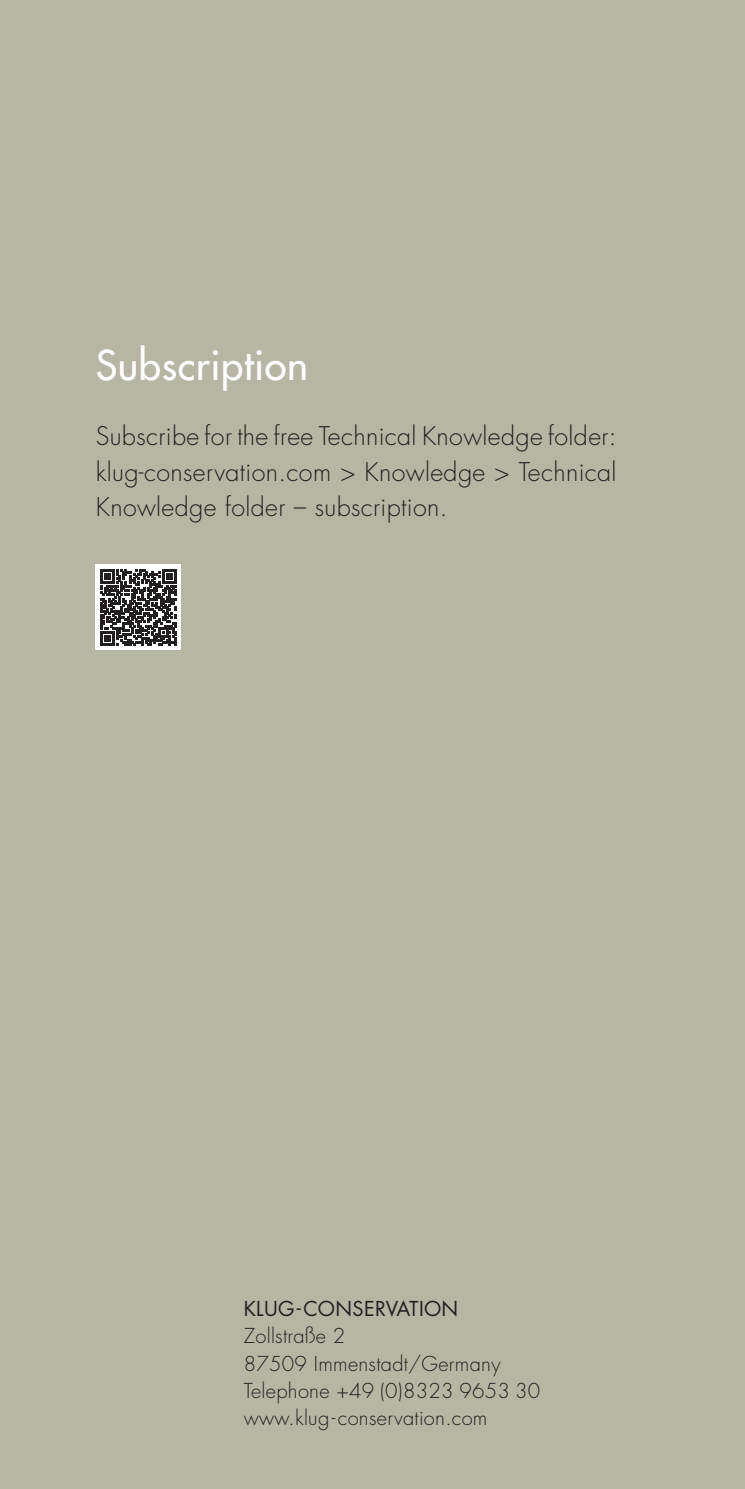
<style>
.page{position:relative;width:745px;height:1489px;background:#fff}
.page>*{position:absolute;margin:0;border:0;box-sizing:border-box;transform-origin:0 0}
.t1{font:500 40px "Futura Std";letter-spacing:.015em;color:#fff}
.t2{font:300 25px/35px "Futura Std";letter-spacing:.015em;color:#231f20;text-align:justify}
.t3{font:300 20px "Futura Std";letter-spacing:.015em;color:#231f20}
.t4{font:20px "Futura Std";letter-spacing:.015em;color:#231f20}
</style>
<div class="page">
<div style="left:0;top:0;width:744px;height:1488px;background:#b7b6a4"></div>
<div style="left:96px;top:565px;width:85px;height:85px;background:#fff"></div>
<svg style="left:100px;top:569px;width:76px;height:76px"></svg>
<p class="t1" style="left:96px;top:340px;width:214px">Subscription</p>
<p class="t2" style="left:96px;top:419px;width:522px">Subscribe for the free Technical Knowledge folder: klug-conservation.com &gt; Knowledge &gt; Technical Knowledge folder – subscription.</p>
<p class="t4" style="left:243px;top:1295px;width:216px">KLUG-CONSERVATION</p>
<p class="t3" style="left:243px;top:1323px;width:103px">Zollstraße 2</p>
<p class="t3" style="left:243px;top:1351px;width:258px">87509 Immenstadt/Germany</p>
<p class="t3" style="left:243px;top:1378px;width:298px">Telephone +49 (0)8323 9653 30</p>
<p class="t3" style="left:243px;top:1404px;width:245px">www.klug-conservation.com</p>
</div>
